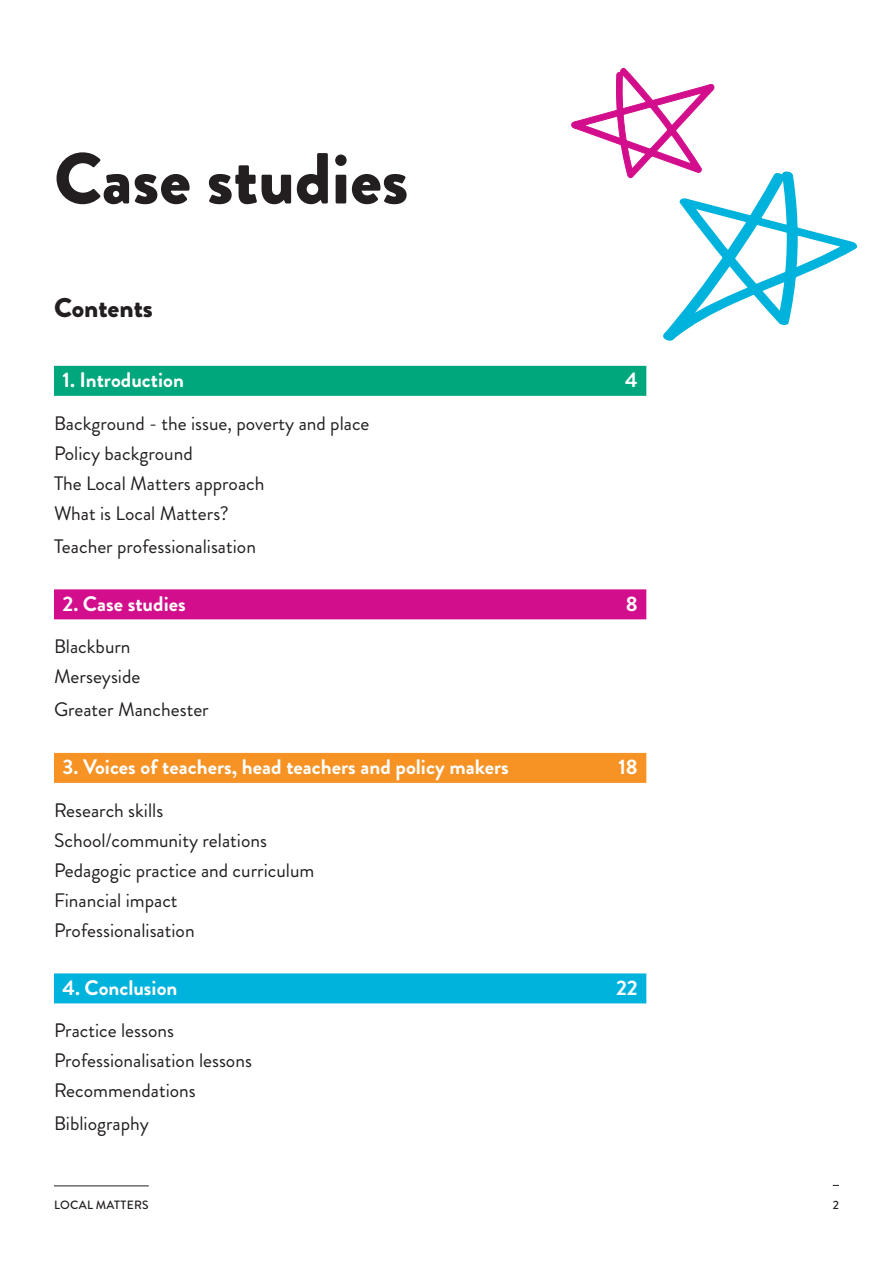
<style>
.page{position:relative;width:893px;height:1263px;background:#fff}
.page>*{position:absolute;margin:0;border:0;box-sizing:border-box;transform-origin:0 0}
.t1{font:900 72px "Brandon Grotesque";color:#231f20}
.t2{font:900 27px "Brandon Grotesque";color:#231f20}
.t3{font:700 21px "Brandon Grotesque";color:#fff}
.t4{font:19.5px/30px "Brandon Grotesque";color:#231f20}
.t5{font:500 12px "Brandon Grotesque";letter-spacing:.02em;color:#231f20}
</style>
<div class="page">
<hr style="left:54px;top:1185px;width:95px;height:1px;background:#231f20">
<div style="left:54px;top:366px;width:592px;height:30px;background:#00a77d"></div>
<div style="left:54px;top:589px;width:592px;height:30px;background:#d20e8c"></div>
<div style="left:54px;top:753px;width:592px;height:30px;background:#f69324"></div>
<div style="left:54px;top:973px;width:592px;height:30px;background:#00b3dc"></div>
<svg style="left:571px;top:68px;width:287px;height:273px"></svg>
<h1 class="t1" style="left:54px;top:128px;width:356px">Case studies</h1>
<h2 class="t2" style="left:54px;top:288px;width:100px">Contents</h2>
<p class="t3" style="left:63px;top:365px;width:123px">1. Introduction</p>
<p class="t3" style="left:625px;top:365px;width:14px">4</p>
<p class="t4" style="left:54px;top:408px;width:317px">Background - the issue, poverty and place<br>Policy background<br>The Local Matters approach<br>What is Local Matters?</p>
<p class="t4" style="left:54px;top:531px;width:203px">Teacher professionalisation</p>
<p class="t3" style="left:63px;top:589px;width:125px">2. Case studies</p>
<p class="t3" style="left:626px;top:589px;width:13px">8</p>
<p class="t4" style="left:54px;top:632px;width:88px">Blackburn<br>Merseyside</p>
<p class="t4" style="left:54px;top:695px;width:156px">Greater Manchester</p>
<p class="t3" style="left:63px;top:752px;width:448px">3. Voices of teachers, head teachers and policy makers</p>
<p class="t3" style="left:618px;top:752px;width:21px">18</p>
<p class="t4" style="left:54px;top:795px;width:262px">Research skills<br>School/community relations<br>Pedagogic practice and curriculum<br>Financial impact<br>Professionalisation</p>
<p class="t3" style="left:63px;top:973px;width:116px">4. Conclusion</p>
<p class="t3" style="left:616px;top:973px;width:23px">22</p>
<p class="t4" style="left:54px;top:1016px;width:199px">Practice lessons<br>Professionalisation lessons<br>Recommendations</p>
<p class="t4" style="left:54px;top:1109px;width:96px">Bibliography</p>
<p class="t5" style="left:54px;top:1196px;width:96px">LOCAL MATTERS</p>
<p class="t5" style="left:833px;top:1196px;width:8px">2</p>
</div>
